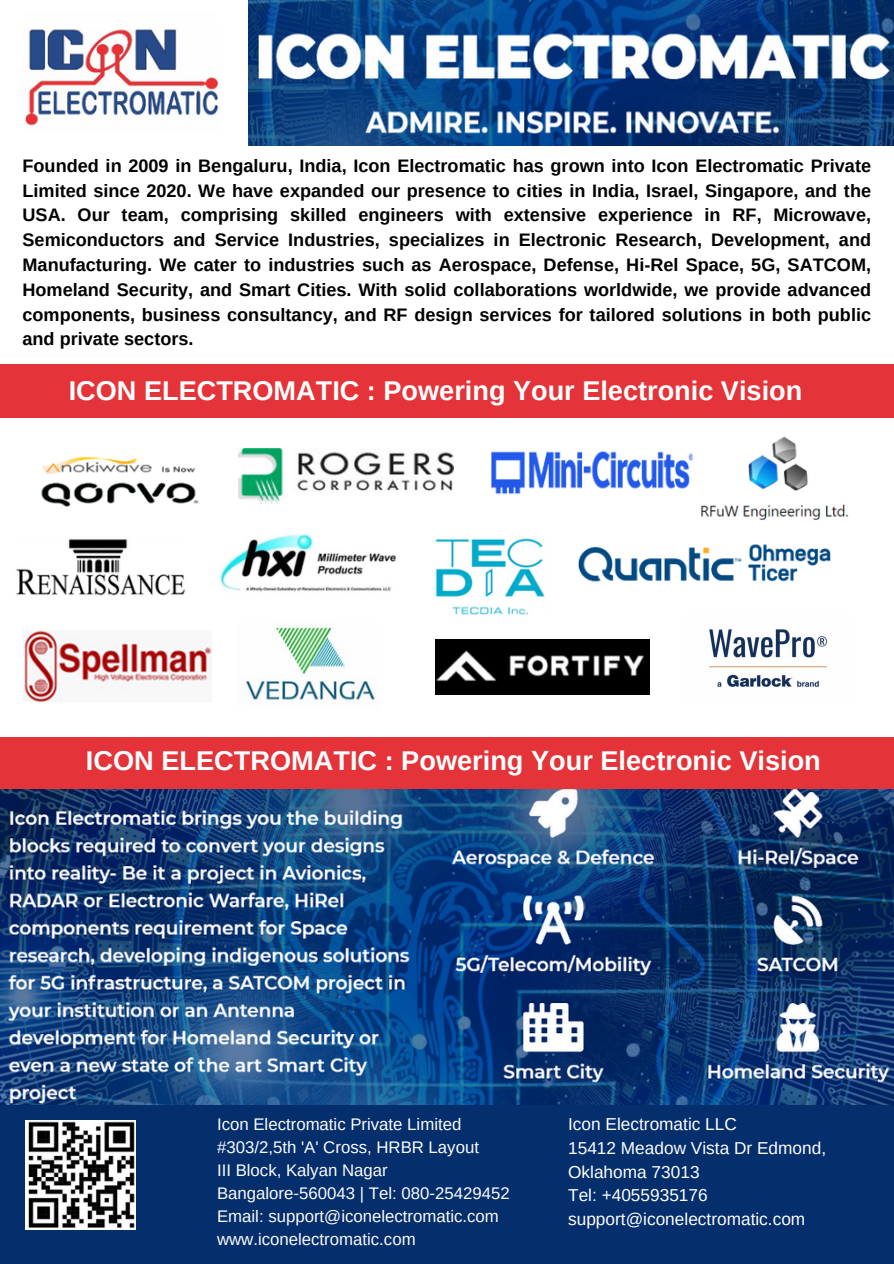
<style>
.page{position:relative;width:894px;height:1264px;background:#fff}
.page>*{position:absolute;margin:0;border:0;box-sizing:border-box;transform-origin:0 0}
.t1{font:700 27.15px "Arimo";color:#fff}
.t2{font:700 18.15px/24.8px "Arimo";color:#000;text-align:justify}
.t3{font:17.25px "Arimo";color:#fff}
.t4{font:16.8px "Arimo";color:#fdfcfc}
</style>
<div class="page">
<img style="left:25px;top:29px;width:194px;height:97px">
<img style="left:248px;top:0;width:644px;height:145px">
<div style="left:0;top:365px;width:893px;height:53px;background:#e43439"></div>
<img style="left:239px;top:448px;width:215px;height:55px">
<img style="left:491px;top:451px;width:201px;height:43px">
<img style="left:16px;top:539px;width:170px;height:57px">
<img style="left:220px;top:533px;width:177px;height:59px">
<img style="left:578px;top:544px;width:253px;height:38px">
<img style="left:435px;top:538px;width:110px;height:77px">
<img style="left:700px;top:436px;width:149px;height:84px">
<img style="left:23px;top:631px;width:189px;height:71px">
<img style="left:245px;top:627px;width:130px;height:73px">
<div style="left:0;top:737px;width:893px;height:52px;background:#e43439"></div>
<img style="left:0;top:789px;width:893px;height:315px">
<img style="left:435px;top:639px;width:214px;height:55px">
<div style="left:0;top:1104px;width:893px;height:159px;background:#052e6c"></div>
<img style="left:709px;top:629px;width:118px;height:58px">
<img style="left:25px;top:1120px;width:110px;height:109px">
<img style="left:41px;top:456px;width:158px;height:51px">
<h1 class="t2" style="left:23px;top:153px;width:849px">Founded in 2009 in Bengaluru, India, Icon Electromatic has grown into Icon Electromatic Private Limited since 2020. We have expanded our presence to cities in India, Israel, Singapore, and the USA. Our team, comprising skilled engineers with extensive experience in RF, Microwave, Semiconductors and Service Industries, specializes in Electronic Research, Development, and Manufacturing. We cater to industries such as Aerospace, Defense, Hi-Rel Space, 5G, SATCOM, Homeland Security, and Smart Cities. With solid collaborations worldwide, we provide advanced components, business consultancy, and RF design services for tailored solutions in both public and private sectors.</h1>
<p class="t1" style="left:69px;top:376px;width:734px">ICON ELECTROMATIC : Powering Your Electronic Vision</p>
<p class="t1" style="left:86px;top:745px;width:736px">ICON ELECTROMATIC : Powering Your Electronic Vision</p>
<p class="t4" style="left:217px;top:1114px;width:246px">Icon Electromatic Private Limited</p>
<p class="t4" style="left:217px;top:1137px;width:263px">#303/2,5th 'A' Cross, HRBR Layout</p>
<p class="t4" style="left:217px;top:1160px;width:172px">III Block, Kalyan Nagar</p>
<p class="t4" style="left:217px;top:1183px;width:294px">Bangalore-560043 | Tel: 080-25429452</p>
<p class="t4" style="left:217px;top:1206px;width:283px">Email: support@iconelectromatic.com</p>
<p class="t4" style="left:217px;top:1229px;width:200px">www.iconelectromatic.com</p>
<p class="t3" style="left:568px;top:1114px;width:170px">Icon Electromatic LLC</p>
<p class="t3" style="left:568px;top:1138px;width:259px">15412 Meadow Vista Dr Edmond,</p>
<p class="t3" style="left:568px;top:1161px;width:133px">Oklahoma 73013</p>
<p class="t3" style="left:568px;top:1185px;width:141px">Tel: +4055935176</p>
<p class="t3" style="left:568px;top:1209px;width:238px">support@iconelectromatic.com</p>
</div>
